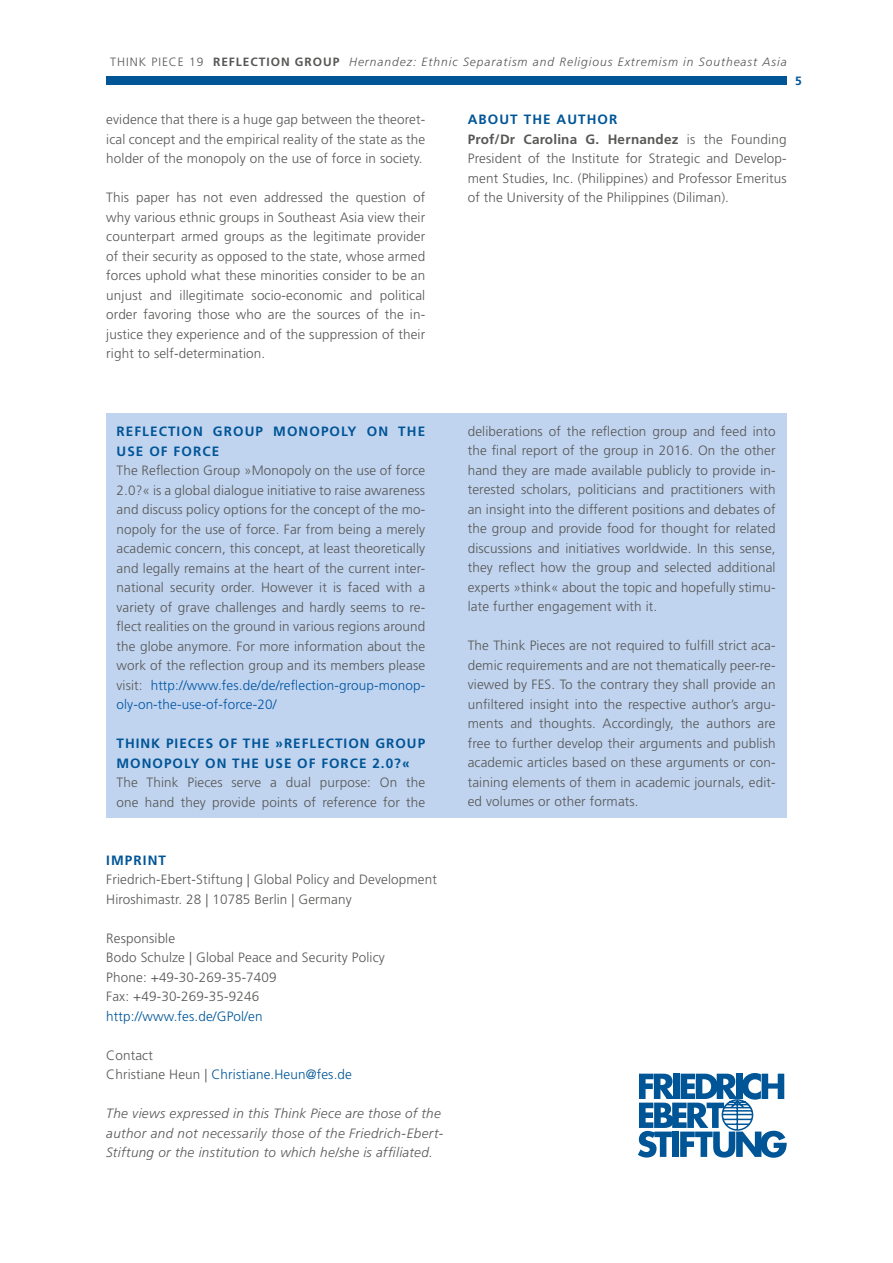
<style>
.page{position:relative;width:893px;height:1263px;background:#fff}
.page>*{position:absolute;margin:0;border:0;box-sizing:border-box;transform-origin:0 0}
.t1{font:300 13.5px/19.5px "Frutiger LT Std";letter-spacing:.01em;color:#575756;text-align:justify}
.t2{font:italic 300 13.5px/19.5px "Frutiger LT Std";letter-spacing:.025em;color:#575756}
.t3{font:700 13.5px/19.5px "Frutiger LT Std";letter-spacing:.075em;color:#005597}
.t4{font:300 13.5px "Frutiger LT Std";letter-spacing:.01em;color:#005597}
.t5{font:italic 300 12px "Frutiger LT Std";letter-spacing:.08em;color:#575756}
.t6{font:700 12px "Frutiger LT Std";color:#005597}
.s1{font-style:normal}
.s2{font-weight:700;font-style:normal}
.s3{font-weight:700;color:#005597}
.s4{font-weight:700}
.s5{color:#0055a3}
.s6{color:#005597}
</style>
<div class="page">
<div style="left:106px;top:77px;width:681px;height:8px;background:#005597"></div>
<svg style="left:638px;top:1073px;width:149px;height:85px"></svg>
<div style="left:106px;top:413px;width:681px;height:405px;background:#c1d4ef"></div>
<p class="t5" style="left:110px;top:55px;width:678px"><span class="s1">THINK PIECE 19</span> <span class="s2">REFLECTION GROUP</span> Hernandez: Ethnic Separatism and Religious Extremism in Southeast Asia</p>
<p class="t6" style="left:795px;top:74px;width:8px">5</p>
<p class="t1" style="left:106px;top:110px;width:320px">evidence that there is a huge gap between the theoret&shy;ical concept and the empirical reality of the state as the holder of the monopoly on the use of force in society.</p>
<p class="t1" style="left:106px;top:188px;width:320px">This paper has not even addressed the question of why various ethnic groups in Southeast Asia view their counterpart armed groups as the legitimate provider of their security as opposed to the state, whose armed forces uphold what these minorities consider to be an unjust and illegitimate socio-economic and political order favoring those who are the sources of the in&shy;justice they experience and of the suppression of their right to self-determination.</p>
<p class="t1" style="left:468px;top:110px;width:320px;text-align:left"><span class="s3">ABOUT THE AUTHOR<br></span><span class="s4">Prof/Dr Carolina G. Hernandez</span> is the Founding President of the Institute for Strategic and Develop&shy;ment Studies, Inc. (Philippines) and Professor Emeritus of the University of the Philippines (Diliman).</p>
<p class="t3" style="left:117px;top:422px;width:310px">REFLECTION GROUP MONOPOLY ON THE<br>USE OF FORCE</p>
<p class="t1" style="left:117px;top:461px;width:310px">The Reflection Group »Monopoly on the use of force 2.0?« is a global dialogue initiative to raise awareness and discuss policy options for the concept of the mo&shy;nopoly for the use of force. Far from being a merely academic concern, this concept, at least theoretically and legally remains at the heart of the current inter&shy;national security order. However it is faced with a variety of grave challenges and hardly seems to re&shy;flect realities on the ground in various regions around the globe anymore. For more information about the work of the reflection group and its members please visit: <span class="s5">http://www.fes.de/de/reflection-group-monop&shy;oly-on-the-use-of-force-20/</span></p>
<p class="t3" style="left:117px;top:734px;width:310px">THINK PIECES OF THE »REFLECTION GROUP<br>MONOPOLY ON THE USE OF FORCE 2.0?«</p>
<p class="t1" style="left:117px;top:773px;width:310px">The Think Pieces serve a dual purpose: On the one hand they provide points of reference for the</p>
<p class="t3" style="left:106px;top:850px;width:61px">IMPRINT</p>
<p class="t1" style="left:106px;top:870px;width:332px">Friedrich-Ebert-Stiftung | Global Policy and Development<br>Hiroshimastr. 28 | 10785 Berlin | Germany</p>
<p class="t1" style="left:106px;top:929px;width:280px;text-align:left">Responsible<br>Bodo Schulze | Global Peace and Security Policy<br>Phone: +49-30-269-35-7409<br>Fax: +49-30-269-35-9246</p>
<p class="t4" style="left:106px;top:1009px;width:158px">http://www.fes.de/GPol/en</p>
<p class="t1" style="left:106px;top:1046px;width:247px">Contact<br>Christiane Heun | <span class="s6">Christiane.Heun@fes.de</span></p>
<p class="t2" style="left:106px;top:1104px;width:338px">The views expressed in this Think Piece are those of the author and not necessarily those of the Friedrich-Ebert-<br>Stiftung or the institution to which he/she is affiliated.</p>
<p class="t1" style="left:468px;top:422px;width:309px">deliberations of the reflection group and feed into the final report of the group in 2016. On the other hand they are made available publicly to provide in&shy;terested scholars, politicians and practitioners with an insight into the different positions and debates of the group and provide food for thought for related discussions and initiatives worldwide. In this sense, they reflect how the group and selected additional experts »think« about the topic and hopefully stimu&shy;late further engagement with it.</p>
<p class="t1" style="left:468px;top:636px;width:309px">The Think Pieces are not required to fulfill strict aca&shy;demic requirements and are not thematically peer-re&shy;viewed by FES. To the contrary they shall provide an unfiltered insight into the respective author’s argu&shy;ments and thoughts. Accordingly, the authors are free to further develop their arguments and publish academic articles based on these arguments or con&shy;taining elements of them in academic journals, edit&shy;ed volumes or other formats.</p>
</div>
